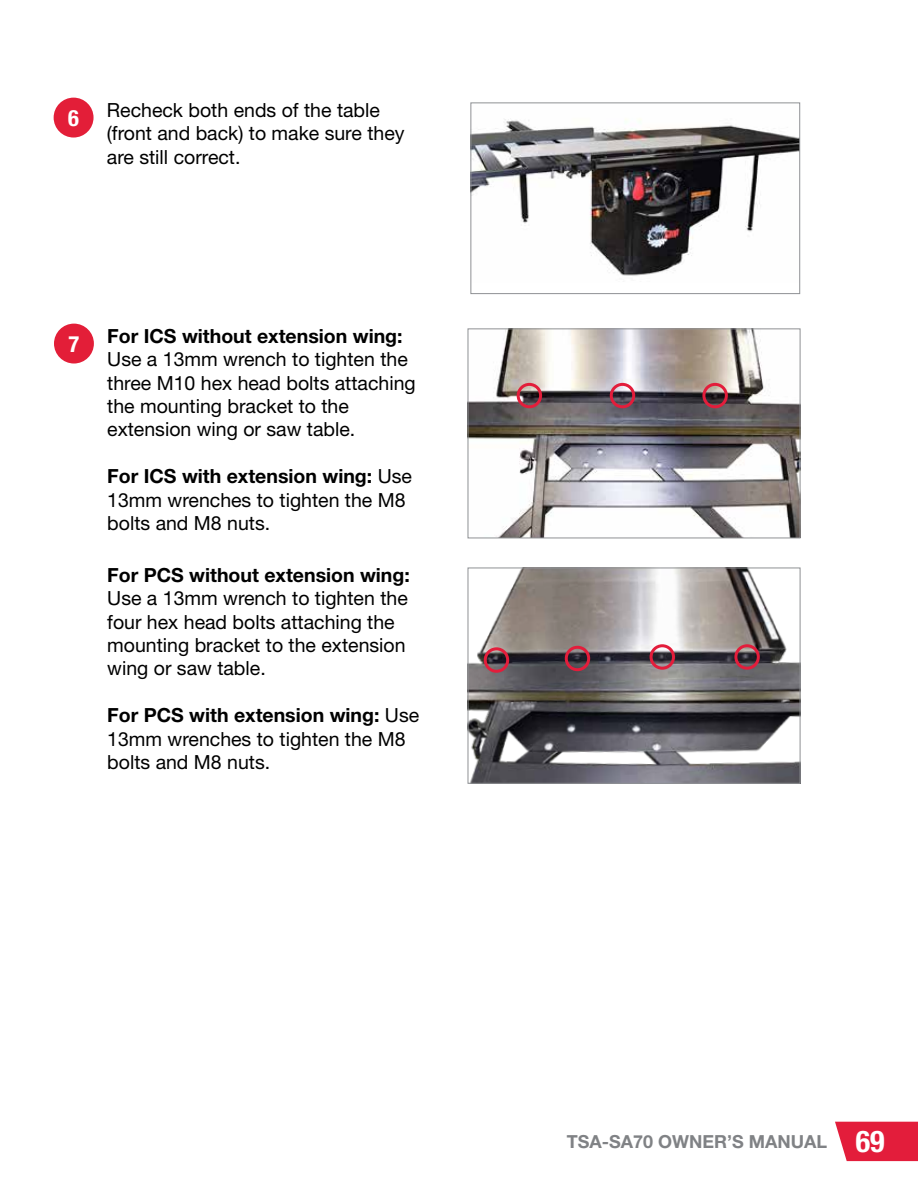
<style>
.page{position:relative;width:918px;height:1188px;background:#fff}
.page>*{position:absolute;margin:0;border:0;box-sizing:border-box;transform-origin:0 0}
.t1{font:700 condensed 22.5px "Helvetica Neue LT Std";color:#fff}
.t2{font:19.5px/23.4px "Helvetica Neue LT Std";color:#000}
.t3{font:700 19.5px "Helvetica Neue LT Std";color:#000}
.t4{font:700 18px "Helvetica Neue LT Std";color:#808285}
.s1{font-weight:700;font-stretch:condensed;font-size:22.5px;color:#fff}
.s2{font-weight:700}
.s3{font-stretch:condensed;font-size:30px;color:#fff}
</style>
<div class="page">
<svg style="left:835px;top:1122px;width:83px;height:39px;background:#e42c48"></svg>
<div style="left:54px;top:324px;width:40px;height:40px;background:#e31e38;border-radius:50%"></div>
<img style="left:470px;top:570px;width:328px;height:211px">
<div style="left:468px;top:568px;width:332px;height:215px;border:1px solid #8f9194"></div>
<div style="left:734px;top:644px;width:26px;height:26px;border:3px solid #e31d3b;border-radius:50%"></div>
<div style="left:650px;top:644px;width:25px;height:26px;border:3px solid #e31d3b;border-radius:50%"></div>
<div style="left:565px;top:646px;width:25px;height:25px;border:3px solid #e31d3b;border-radius:50%"></div>
<div style="left:484px;top:647px;width:25px;height:26px;border:3px solid #e31d3b;border-radius:50%"></div>
<img style="left:470px;top:331px;width:328px;height:205px">
<div style="left:468px;top:329px;width:332px;height:209px;border:1px solid #8f9194"></div>
<div style="left:610px;top:383px;width:25px;height:25px;border:3px solid #e31d3b;border-radius:50%"></div>
<div style="left:702px;top:383px;width:26px;height:25px;border:3px solid #e31d3b;border-radius:50%"></div>
<div style="left:517px;top:383px;width:25px;height:25px;border:3px solid #e31d3b;border-radius:50%"></div>
<img style="left:473px;top:119px;width:325px;height:157px">
<div style="left:471px;top:103px;width:329px;height:191px;border:1px solid #8f9194"></div>
<div style="left:54px;top:98px;width:40px;height:40px;background:#e31e38;border-radius:50%"></div>
<p class="t2" style="left:107px;top:98px;width:299px;text-indent:-39px"><span class="s1">6</span> Recheck both ends of the table (front and back) to make sure they are still correct.</p>
<p class="t1" style="left:69px;top:330px;width:12px">7</p>
<p class="t3" style="left:107px;top:324px;width:297px">For ICS without extension wing:</p>
<p class="t2" style="left:107px;top:347px;width:310px">Use a 13mm wrench to tighten the three M10 hex head bolts attaching the mounting bracket to the extension wing or saw table.</p>
<p class="t2" style="left:107px;top:464px;width:306px"><span class="s2">For ICS with extension wing:</span> Use<br>13mm wrenches to tighten the M8 bolts and M8 nuts.</p>
<p class="t3" style="left:107px;top:563px;width:304px">For PCS without extension wing:</p>
<p class="t2" style="left:107px;top:586px;width:302px">Use a 13mm wrench to tighten the four hex head bolts attaching the mounting bracket to the extension wing or saw table.</p>
<p class="t2" style="left:107px;top:703px;width:313px"><span class="s2">For PCS with extension wing:</span> Use<br>13mm wrenches to tighten the M8 bolts and M8 nuts.</p>
<p class="t4" style="left:567px;top:1130px;width:319px">TSA-SA70 OWNER’S MANUAL <span class="s3">69</span></p>
</div>
